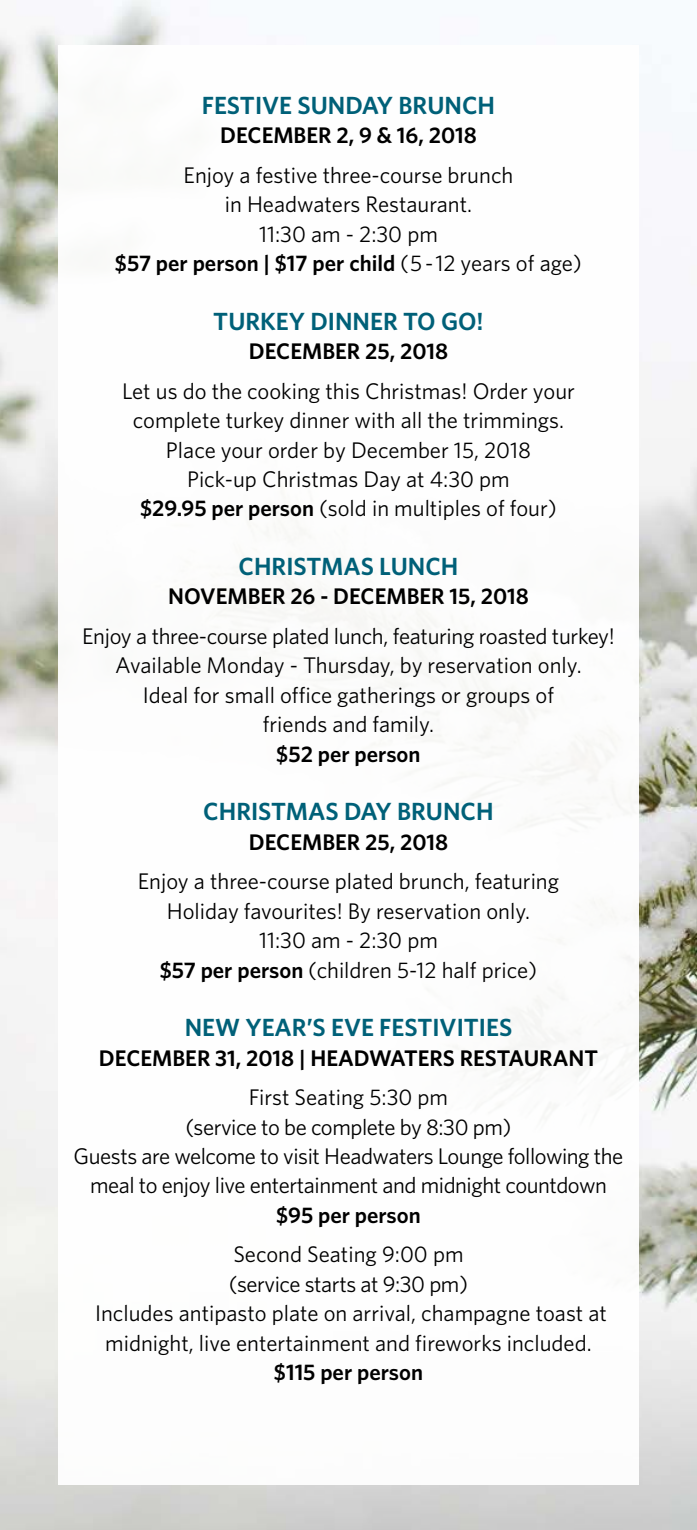
<style>
.page{position:relative;width:697px;height:1530px;background:#fff}
.page>*{position:absolute;margin:0;border:0;box-sizing:border-box;transform-origin:0 0}
.t1{font:600 24.75px "Whitney HTF";color:#006078}
.t2{font:22.5px/29.5px "Whitney HTF";color:#000;text-align:center}
.t3{font:600 22.5px "Whitney HTF";color:#000}
.t4{font:22.5px/29.5px "Whitney HTF";letter-spacing:-.02em;color:#000;text-align:center}
.s1{font-weight:600}
</style>
<div class="page">
<img style="left:0;top:0;width:696px;height:1530px">
<div style="left:58px;top:45px;width:580px;height:1440px;background:#fff"></div>
<p class="t1" style="left:202px;top:90px;width:294px">FESTIVE SUNDAY BRUNCH</p>
<p class="t3" style="left:220px;top:122px;width:258px">DECEMBER 2, 9 &amp; 16, 2018</p>
<p class="t2" style="left:115px;top:160px;width:468px">Enjoy a festive three-course brunch<br>in Headwaters Restaurant.<br>11:30 am - 2:30 pm<br><span class="s1">$57 per person | $17 per child</span> (5 - 12 years of age)</p>
<p class="t1" style="left:213px;top:306px;width:272px">TURKEY DINNER TO GO!</p>
<p class="t3" style="left:249px;top:338px;width:201px">DECEMBER 25, 2018</p>
<p class="t2" style="left:122px;top:376px;width:454px">Let us do the cooking this Christmas! Order your complete turkey dinner with all the trimmings.<br>Place your order by December 15, 2018<br>Pick-up Christmas Day at 4:30 pm<br><span class="s1">$29.95 per person</span> (sold in multiples of four)</p>
<p class="t1" style="left:238px;top:551px;width:221px">CHRISTMAS LUNCH</p>
<p class="t3" style="left:168px;top:583px;width:362px">NOVEMBER 26 - DECEMBER 15, 2018</p>
<p class="t2" style="left:82px;top:621px;width:533px">Enjoy a three-course plated lunch, featuring roasted turkey!<br>Available Monday - Thursday, by reservation only.<br>Ideal for small office gatherings or groups of<br>friends and family.</p>
<p class="t3" style="left:276px;top:740px;width:146px">$52 per person</p>
<p class="t1" style="left:203px;top:797px;width:292px">CHRISTMAS DAY BRUNCH</p>
<p class="t3" style="left:249px;top:828px;width:201px">DECEMBER 25, 2018</p>
<p class="t2" style="left:138px;top:866px;width:422px">Enjoy a three-course plated brunch, featuring Holiday favourites! By reservation only.<br>11:30 am - 2:30 pm<br><span class="s1">$57 per person</span> (children 5-12 half price)</p>
<p class="t1" style="left:185px;top:1013px;width:329px">NEW YEAR’S EVE FESTIVITIES</p>
<p class="t3" style="left:99px;top:1044px;width:500px">DECEMBER 31, 2018 | HEADWATERS RESTAURANT</p>
<p class="t4" style="left:74px;top:1082px;width:551px">First Seating 5:30 pm<br>(service to be complete by 8:30 pm)<br>Guests are welcome to visit Headwaters Lounge following the meal to enjoy live entertainment and midnight countdown</p>
<p class="t3" style="left:276px;top:1201px;width:146px">$95 per person</p>
<p class="t2" style="left:95px;top:1239px;width:513px">Second Seating 9:00 pm<br>(service starts at 9:30 pm)<br>Includes antipasto plate on arrival, champagne toast at midnight, live entertainment and fireworks included.</p>
<p class="t3" style="left:274px;top:1359px;width:151px">$115 per person</p>
</div>
